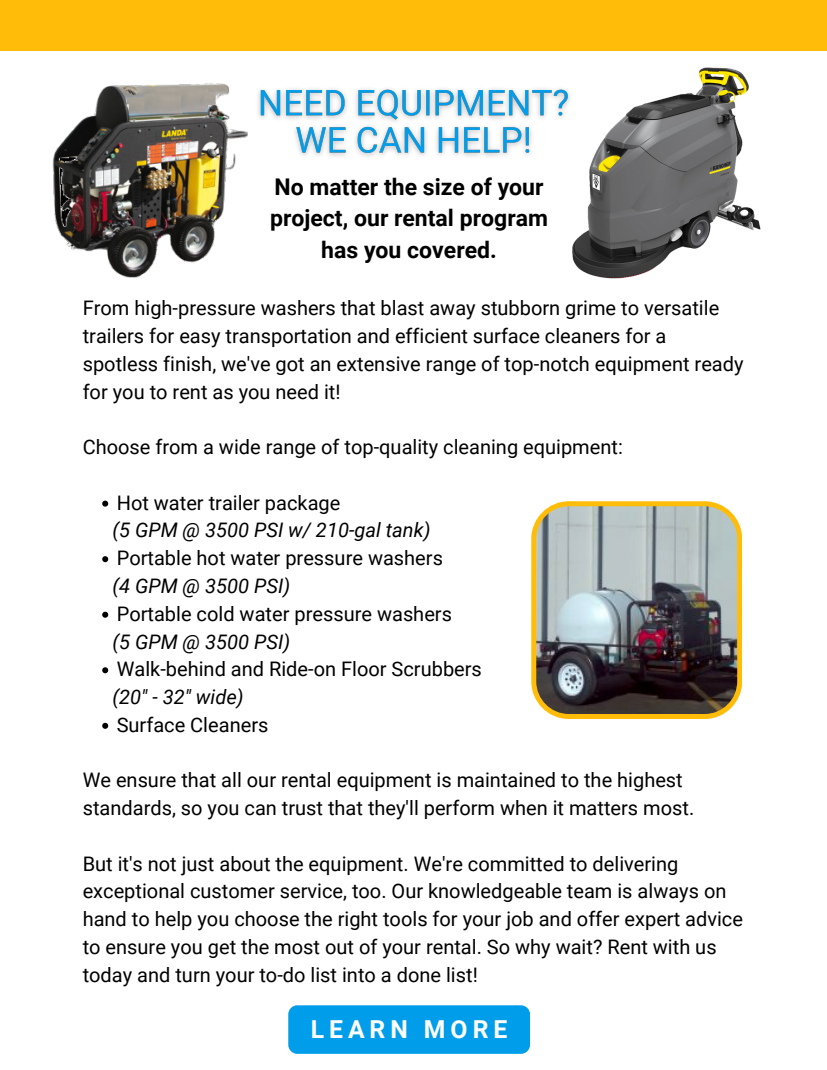
<style>
.page{position:relative;width:827px;height:1070px;background:#fff}
.page>*{position:absolute;margin:0;border:0;box-sizing:border-box;transform-origin:0 0}
.t1{font:700 24.75px "Roboto";letter-spacing:.2em;color:#fff}
.t2{font:700 23px/31.9px "Roboto";color:#000;text-align:center}
.t3{font:20px/27.8px "Roboto";color:#000}
.t4{font:italic 20px "Roboto";color:#000}
</style>
<div class="page">
<div style="left:0;top:0;width:826px;height:51px;background:#ffbc08"></div>
<img style="left:52px;top:83px;width:196px;height:195px">
<img style="left:572px;top:67px;width:189px;height:212px">
<svg style="left:102px;top:500px;width:6px;height:6px"></svg>
<svg style="left:102px;top:556px;width:6px;height:6px"></svg>
<svg style="left:102px;top:611px;width:6px;height:6px"></svg>
<svg style="left:102px;top:667px;width:6px;height:6px"></svg>
<svg style="left:102px;top:722px;width:6px;height:6px"></svg>
<div style="left:288px;top:1004px;width:241px;height:49px;background:#009eea;border-radius:9px"></div>
<img style="left:531px;top:501px;width:210px;height:217px">
<img style="left:258px;top:82px;width:318px;height:80px">
<p class="t2" style="left:270px;top:171px;width:279px">No matter the size of your project, our rental program has you covered.</p>
<p class="t3" style="left:83px;top:294px;width:662px">From high-pressure washers that blast away stubborn grime to versatile trailers for easy transportation and efficient surface cleaners for a spotless finish, we've got an extensive range of top-notch equipment ready for you to rent as you need it!</p>
<p class="t3" style="left:83px;top:433px;width:541px">Choose from a wide range of top-quality cleaning equipment:</p>
<p class="t3" style="left:117px;top:489px;width:225px">Hot water trailer package</p>
<p class="t4" style="left:112px;top:518px;width:319px">(5 GPM @ 3500 PSI w/ 210-gal tank)</p>
<p class="t3" style="left:117px;top:544px;width:327px">Portable hot water pressure washers</p>
<p class="t4" style="left:112px;top:574px;width:179px">(4 GPM @ 3500 PSI)</p>
<p class="t3" style="left:117px;top:600px;width:336px">Portable cold water pressure washers</p>
<p class="t4" style="left:112px;top:629px;width:179px">(5 GPM @ 3500 PSI)</p>
<p class="t3" style="left:117px;top:655px;width:366px">Walk-behind and Ride-on Floor Scrubbers</p>
<p class="t4" style="left:112px;top:685px;width:133px">(20" - 32" wide)</p>
<p class="t3" style="left:117px;top:711px;width:153px">Surface Cleaners</p>
<p class="t3" style="left:83px;top:766px;width:613px">We ensure that all our rental equipment is maintained to the highest standards, so you can trust that they'll perform when it matters most.</p>
<p class="t3" style="left:83px;top:849px;width:661px">But it's not just about the equipment. We're committed to delivering exceptional customer service, too. Our knowledgeable team is always on hand to help you choose the right tools for your job and offer expert advice to ensure you get the most out of your rental. So why wait? Rent with us today and turn your to-do list into a done list!</p>
<p class="t1" style="left:310px;top:1014px;width:198px">LEARN MORE</p>
</div>
